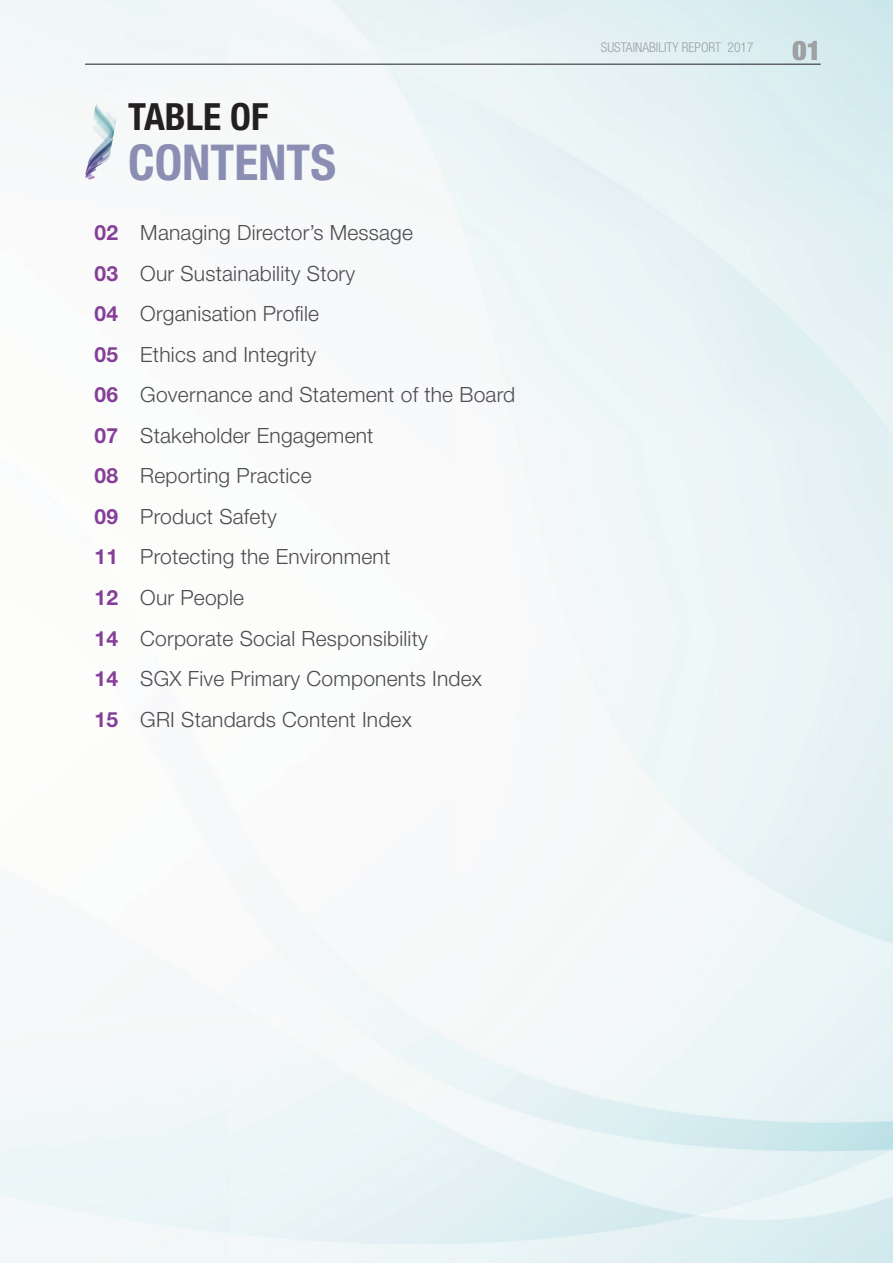
<style>
.page{position:relative;width:893px;height:1263px;background:#fff}
.page>*{position:absolute;margin:0;border:0;box-sizing:border-box;transform-origin:0 0}
.t1{font:700 condensed 49.5px "Helvetica Neue LT Std";color:#8a8eb3}
.t2{font:700 condensed 37.5px "Helvetica Neue LT Std";color:#231f20}
.t3{font:900 condensed 27px "Helvetica Neue LT Std";color:#9ea0a2}
.Toc_1{font:300 21px "Helvetica Neue LT Std";letter-spacing:.01em;color:#4d4d4f}
.Toc_1-2{font:700 21px "Helvetica Neue LT Std";letter-spacing:.01em;color:#863f98}
.t4{font:300 condensed 13.5px "Helvetica Neue LT Std";color:#9ea0a2}
</style>
<div class="page">
<hr style="left:85px;top:64px;width:736px;height:1px;background:#231f20">
<img style="left:85px;top:101px;width:30px;height:79px">
<p class="t2" style="left:128px;top:94px;width:142px">TABLE OF</p>
<p class="t1" style="left:128px;top:132px;width:209px">CONTENTS</p>
<p class="Toc_1-2" style="left:95px;top:220px;width:25px">02</p>
<p class="Toc_1" style="left:140px;top:220px;width:274px">Managing Director’s Message</p>
<p class="Toc_1-2" style="left:95px;top:260px;width:25px">03</p>
<p class="Toc_1" style="left:140px;top:261px;width:216px">Our Sustainability Story</p>
<p class="Toc_1-2" style="left:95px;top:301px;width:25px">04</p>
<p class="Toc_1" style="left:140px;top:301px;width:180px">Organisation Profile</p>
<p class="Toc_1-2" style="left:95px;top:341px;width:25px">05</p>
<p class="Toc_1" style="left:140px;top:342px;width:177px">Ethics and Integrity</p>
<p class="Toc_1-2" style="left:95px;top:382px;width:25px">06</p>
<p class="Toc_1" style="left:140px;top:382px;width:376px">Governance and Statement of the Board</p>
<p class="Toc_1-2" style="left:95px;top:422px;width:25px">07</p>
<p class="Toc_1" style="left:140px;top:423px;width:235px">Stakeholder Engagement</p>
<p class="Toc_1-2" style="left:95px;top:463px;width:25px">08</p>
<p class="Toc_1" style="left:140px;top:463px;width:173px">Reporting Practice</p>
<p class="Toc_1-2" style="left:95px;top:503px;width:25px">09</p>
<p class="Toc_1" style="left:140px;top:504px;width:138px">Product Safety</p>
<p class="Toc_1-2" style="left:95px;top:544px;width:25px">11</p>
<p class="Toc_1" style="left:140px;top:544px;width:251px">Protecting the Environment</p>
<p class="Toc_1-2" style="left:95px;top:584px;width:25px">12</p>
<p class="Toc_1" style="left:140px;top:585px;width:105px">Our People</p>
<p class="Toc_1-2" style="left:95px;top:625px;width:25px">14</p>
<p class="Toc_1" style="left:140px;top:625px;width:289px">Corporate Social Responsibility</p>
<p class="Toc_1-2" style="left:95px;top:665px;width:25px">14</p>
<p class="Toc_1" style="left:140px;top:666px;width:343px">SGX Five Primary Components Index</p>
<p class="Toc_1-2" style="left:95px;top:706px;width:25px">15</p>
<p class="Toc_1" style="left:140px;top:706px;width:273px">GRI Standards Content Index</p>
<p class="t4" style="left:601px;top:40px;width:154px">SUSTAINABILITY REPORT 2017</p>
<p class="t3" style="left:793px;top:33px;width:30px">01</p>
</div>
